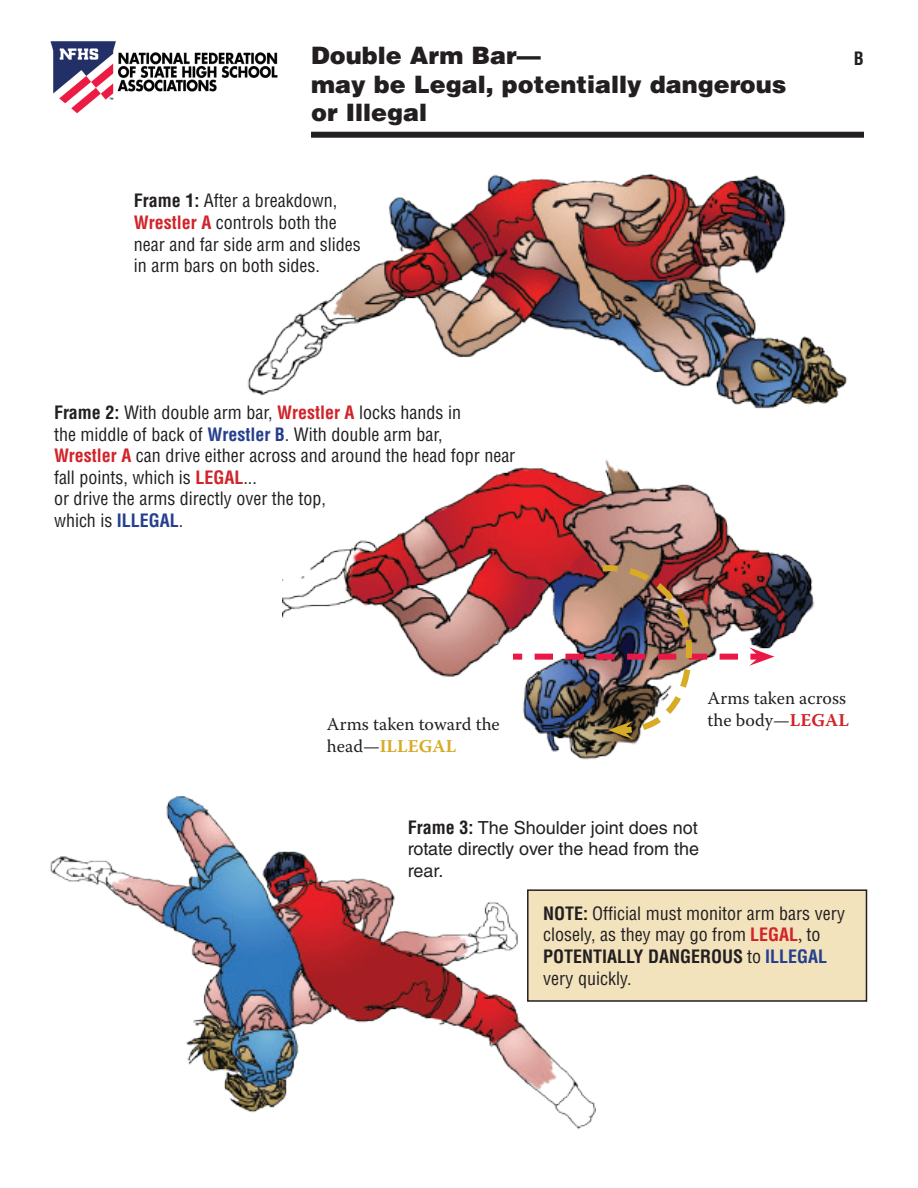
<style>
.page{position:relative;width:918px;height:1188px;background:#fff}
.page>*{position:absolute;margin:0;border:0;box-sizing:border-box;transform-origin:0 0}
.t1{font:900 24px/28.8px "Helvetica LT Std";color:#231f20}
.t2{font:condensed 18px/21.6px "Helvetica LT Std";color:#231f20}
.t3{font:18px/21.6px "Helvetica LT Std";color:#231f20;text-align:justify}
.t4{font:18px/21.6px "Warnock Pro";color:#231f20}
.t5{font:700 condensed 18px "Helvetica LT Std";color:#231f20}
.s1{font-weight:700}
.s2{font-weight:700;color:#d1232a}
.s3{font-weight:700;color:#253f8e}
.s4{font-weight:700;color:#d8ab27}
.s5{font-weight:700;font-stretch:condensed}
.s6{font-family:"Minion Pro";font-stretch:normal}
</style>
<div class="page">
<img style="left:283px;top:459px;width:532px;height:301px">
<div style="left:311px;top:132px;width:553px;height:6px;background:#231f20"></div>
<img style="left:50px;top:41px;width:228px;height:73px">
<div style="left:528px;top:890px;width:338px;height:111px;background:#f2e3bd"></div>
<div style="left:527px;top:889px;width:340px;height:113px;border:2px solid #231f20"></div>
<img style="left:247px;top:173px;width:600px;height:236px">
<img style="left:50px;top:796px;width:546px;height:334px">
<div style="left:513px;top:654px;width:9px;height:6px;background:#ea1846"></div>
<img style="left:535px;top:562px;width:239px;height:177px">
<h1 class="t1" style="left:311px;top:40px;width:477px">Double Arm Bar—<br>may be Legal, potentially dangerous or Illegal</h1>
<p class="t2" style="left:134px;top:190px;width:228px"><span class="s1">Frame 1:</span> After a breakdown,<br><span class="s2">Wrestler A</span> controls both the near and far side arm and slides in arm bars on both sides.</p>
<p class="t2" style="left:54px;top:402px;width:463px"><span class="s1">Frame 2:</span> With double arm bar, <span class="s2">Wrestler A</span> locks hands in<br>the middle of back of <span class="s3">Wrestler B</span>. With double arm bar,<br><span class="s2">Wrestler A</span> can drive either across and around the head fopr near fall points, which is <span class="s2">LEGAL</span>...<br>or drive the arms directly over the top,<br>which is <span class="s3">ILLEGAL</span>.</p>
<p class="t5" style="left:854px;top:47px;width:12px">B</p>
<p class="t4" style="left:327px;top:713px;width:174px">Arms taken toward the head—<span class="s4">ILLEGAL</span></p>
<p class="t4" style="left:708px;top:687px;width:143px">Arms taken across the body—<span class="s2">LEGAL</span></p>
<p class="t3" style="left:408px;top:817px;width:293px"><span class="s5">Frame 3:</span> The Shoulder joint does not rotate directly over the head from the rear.</p>
<p class="t2" style="left:543px;top:902px;width:303px"><span class="s1">NOTE:</span> Official must monitor arm bars very closely, as they may go from <span class="s2">LEGAL</span><span class="s6">,</span> to<br><span class="s1">POTENTIALLY DANGEROUS</span> to <span class="s3">ILLEGAL </span>very quickly.</p>
</div>
